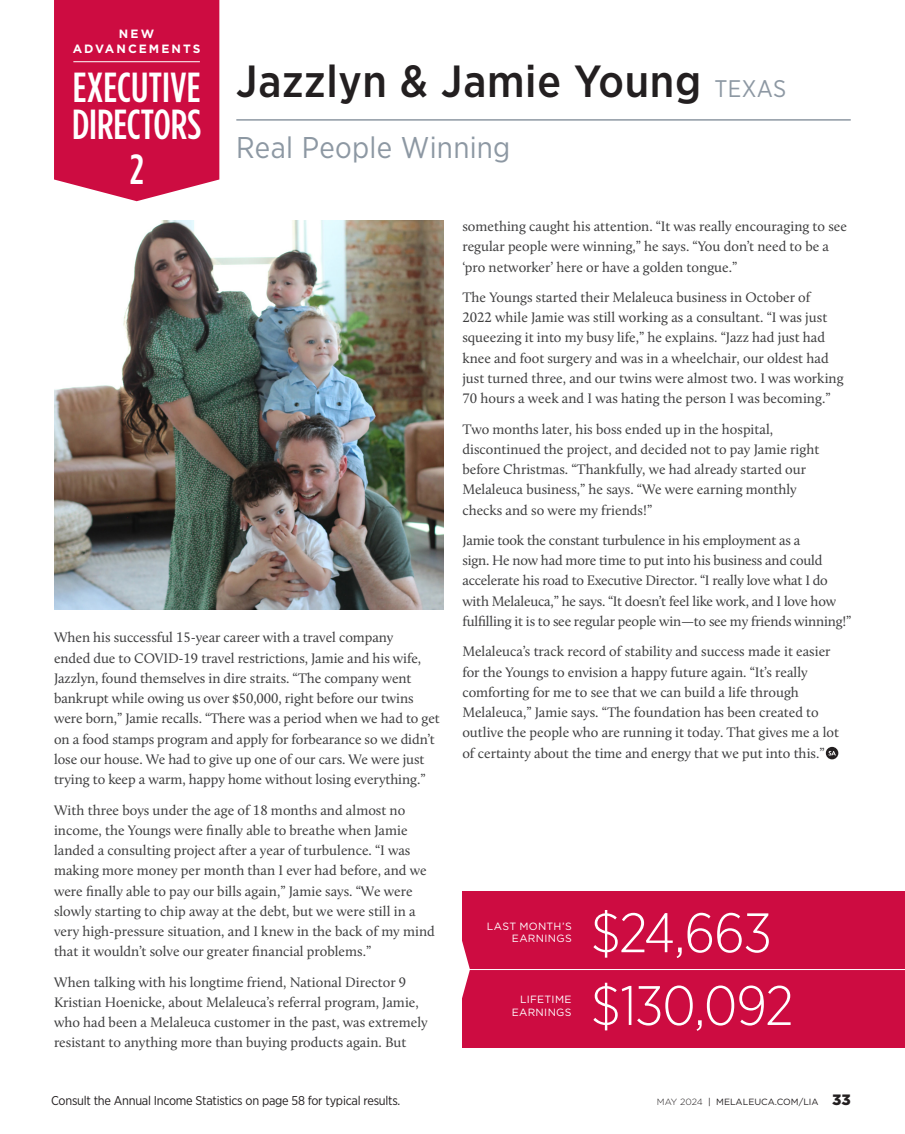
<style>
.page{position:relative;width:905px;height:1134px;background:#fff}
.page>*{position:absolute;margin:0;border:0;box-sizing:border-box;transform-origin:0 0}
.t1{font:300 55.5px "Gotham Narrow";letter-spacing:-.025em;color:#fff}
.ED_-_Name{font:500 45px "Gotham Narrow";letter-spacing:.015em;color:#231f20}
.ACHIEVEMENT_LEADERS_-_NAME{font:500 42px/37.5px "Gotham Condensed";color:#fff}
.ED_-_Headline{font:30px "Gotham Narrow";letter-spacing:.01em;color:#8d98a3}
.ED_-_Body_copy{font:14.25px/20.2px "Calluna";color:#3e3e3f}
.t2{font:12.75px "Gotham Narrow";letter-spacing:-.02em;color:#231f20}
.t3{font:700 12px/14.4px "Gotham";letter-spacing:.17em;color:#fff;text-align:center}
.t4{font:10.5px/12.6px "Gotham";letter-spacing:.03em;color:#fff;text-align:right}
.t5{font:9px "Gotham";color:#231f20}
.s1{font-weight:400;font-size:24px;color:#8d98a3}
.s2{font-weight:300}
.s3{font-weight:900;font-size:15px}
</style>
<div class="page">
<img style="left:54px;top:220px;width:389px;height:389px">
<hr style="left:236px;top:119px;width:614px;height:2px;background:#8d98a3">
<svg style="left:825px;top:747px;width:13px;height:12px"></svg>
<svg style="left:828px;top:751px;width:7px;height:5px"></svg>
<div style="left:462px;top:892px;width:442px;height:156px;background:#cd0c41"></div>
<svg style="left:462px;top:941px;width:8px;height:57px"></svg>
<hr style="left:462px;top:969px;width:442px;height:1px;background:#fff">
<div style="left:54px;top:0;width:165px;height:201px;background:#cd0c41"></div>
<hr style="left:73px;top:61px;width:127px;height:1px;background:#fff">
<p class="t3" style="left:73px;top:27px;width:129px">NEW<br>ADVANCEMENTS</p>
<p class="ACHIEVEMENT_LEADERS_-_NAME" style="left:72px;top:68px;width:130px">EXECUTIVE<br>DIRECTORS</p>
<p class="ACHIEVEMENT_LEADERS_-_NAME" style="left:130px;top:150px;width:15px">2</p>
<p class="ED_-_Name" style="left:236px;top:53px;width:551px">Jazzlyn &amp; Jamie Young <span class="s1">TEXAS</span></p>
<p class="ED_-_Headline" style="left:236px;top:129px;width:275px">Real People Winning</p>
<p class="ED_-_Body_copy" style="left:54px;top:627px;width:387px">When his successful 15-year career with a travel company<br>ended due to COVID-19 travel restrictions, Jamie and his wife, Jazzlyn, found themselves in dire straits. “The company went bankrupt while owing us over $50,000, right before our twins were born,” Jamie recalls. “There was a period when we had to get on a food stamps program and apply for forbearance so we didn’t lose our house. We had to give up one of our cars. We were just trying to keep a warm, happy home without losing everything.”</p>
<p class="ED_-_Body_copy" style="left:54px;top:800px;width:382px">With three boys under the age of 18 months and almost no income, the Youngs were finally able to breathe when Jamie landed a consulting project after a year of turbulence. “I was making more money per month than I ever had before, and we were finally able to pay our bills again,” Jamie says. “We were slowly starting to chip away at the debt, but we were still in a very high-pressure situation, and I knew in the back of my mind that it wouldn’t solve our greater financial problems.”</p>
<p class="ED_-_Body_copy" style="left:54px;top:972px;width:375px">When talking with his longtime friend, National Director 9<br>Kristian Hoenicke, about Melaleuca’s referral program, Jamie, who had been a Melaleuca customer in the past, was extremely resistant to anything more than buying products again. But</p>
<p class="ED_-_Body_copy" style="left:462px;top:216px;width:386px">something caught his attention. “It was really encouraging to see regular people were winning,” he says. “You don’t need to be a ‘pro networker’ here or have a golden tongue.”</p>
<p class="ED_-_Body_copy" style="left:462px;top:287px;width:383px">The Youngs started their Melaleuca business in October of 2022 while Jamie was still working as a consultant. “I was just squeezing it into my busy life,” he explains. “Jazz had just had knee and foot surgery and was in a wheelchair, our oldest had just turned three, and our twins were almost two. I was working 70 hours a week and I was hating the person I was becoming.”</p>
<p class="ED_-_Body_copy" style="left:462px;top:418px;width:358px">Two months later, his boss ended up in the hospital, discontinued the project, and decided not to pay Jamie right before Christmas. “Thankfully, we had already started our Melaleuca business,” he says. “We were earning monthly checks and so were my friends!”</p>
<p class="ED_-_Body_copy" style="left:462px;top:530px;width:390px">Jamie took the constant turbulence in his employment as a<br>sign. He now had more time to put into his business and could accelerate his road to Executive Director. “I really love what I do with Melaleuca,” he says. “It doesn’t feel like work, and I love how fulfilling it is to see regular people win—to see my friends winning!”</p>
<p class="ED_-_Body_copy" style="left:462px;top:641px;width:378px">Melaleuca’s track record of stability and success made it easier for the Youngs to envision a happy future again. “It’s really comforting for me to see that we can build a life through Melaleuca,” Jamie says. “The foundation has been created to outlive the people who are running it today. That gives me a lot of certainty about the time and energy that we put into this.”</p>
<p class="t4" style="left:487px;top:919px;width:86px">LAST MONTH’S<br>EARNINGS</p>
<p class="t4" style="left:511px;top:993px;width:61px">LIFETIME<br>EARNINGS</p>
<p class="t1" style="left:591px;top:899px;width:183px">$24,663</p>
<p class="t1" style="left:591px;top:971px;width:204px">$130,092</p>
<p class="t2" style="left:51px;top:1092px;width:351px">Consult the Annual Income Statistics on page 58 for typical results.</p>
<p class="t5" style="left:657px;top:1096px;width:195px"><span class="s2">MAY 2024</span> | MELALEUCA.COM/LIA <span class="s3">33</span></p>
</div>
